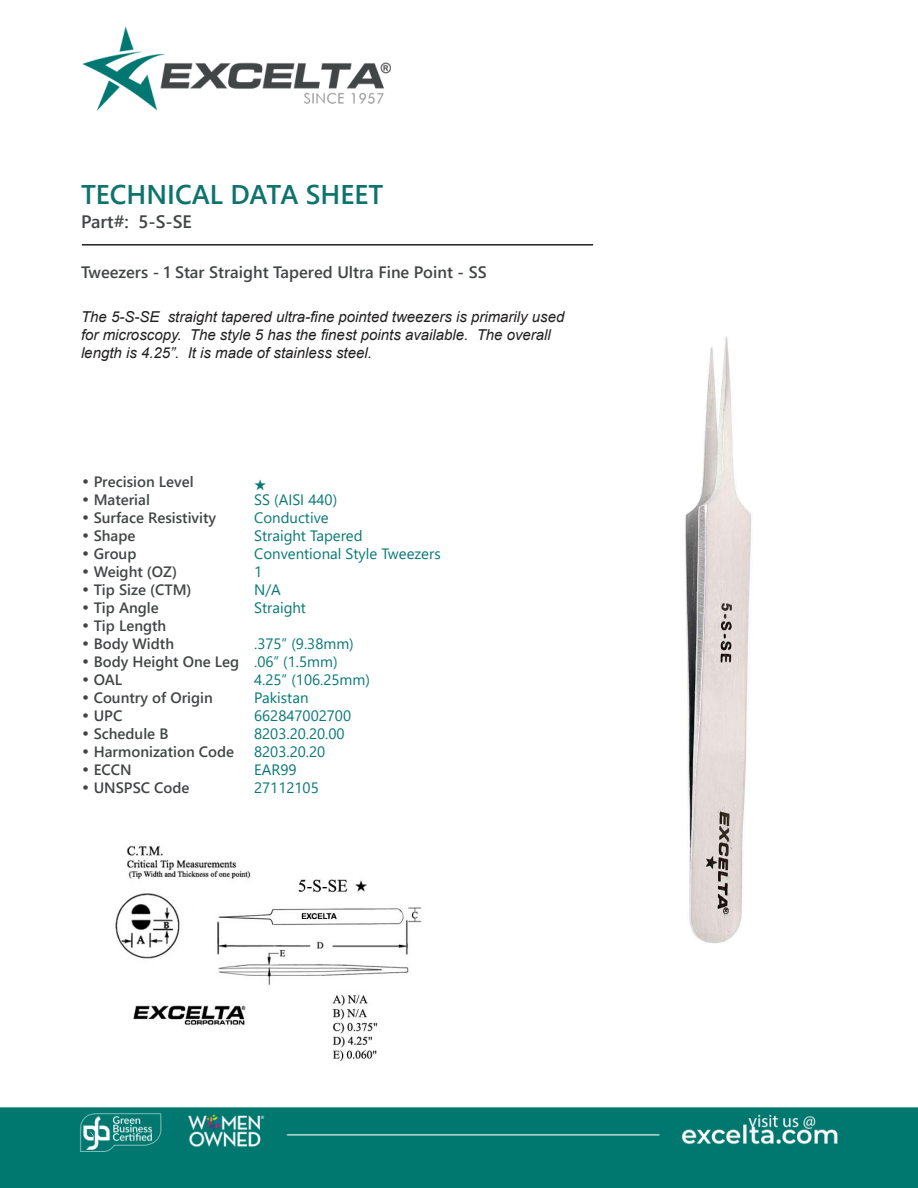
<style>
.page{position:relative;width:918px;height:1188px;background:#fff}
.page>*{position:absolute;margin:0;border:0;box-sizing:border-box;transform-origin:0 0}
.t1{font:700 27px "Yu Gothic UI";color:#0d746d}
.t2{font:700 18px "Yu Gothic UI";color:#424546}
.t3{font:700 16.5px "Yu Gothic UI";color:#424546}
.t4{font:700 15px "Yu Gothic UI";color:#424546}
.t5{font:italic 15px/18px "Arial";color:#221f1f}
.t6{font:15px "Yu Gothic UI";color:#087875}
.s1{font-family:"Century Gothic";font-weight:400}
.s2{font-weight:400;color:#087875}
</style>
<div class="page">
<img style="left:0;top:26px;width:918px;height:1162px">
<img style="left:645px;top:232px;width:150px;height:812px">
<img style="left:108px;top:841px;width:326px;height:225px">
<hr style="left:82px;top:244px;width:511px;height:2px;background:#221f1f">
<svg style="left:255px;top:479px;width:11px;height:11px"></svg>
<h1 class="t1" style="left:81px;top:183px;width:304px">TECHNICAL DATA SHEET</h1>
<p class="t2" style="left:81px;top:215px;width:112px">Part#: 5-S-SE</p>
<p class="t3" style="left:81px;top:265px;width:407px">Tweezers - 1 Star Straight Tapered Ultra Fine Point - SS</p>
<p class="t5" style="left:81px;top:308px;width:485px">The 5-S-SE straight tapered ultra-昀椀ne pointed tweezers is primarily used for microscopy. The style 5 has the 昀椀nest points available. The overall length is 4.25”. It is made of stainless steel.</p>
<p class="t4" style="left:81px;top:475px;width:114px"><span class="s1">•</span> Precision Level</p>
<p class="t4" style="left:81px;top:493px;width:70px"><span class="s1">•</span> Material</p>
<p class="t6" style="left:254px;top:494px;width:85px">SS (AISI 440)</p>
<p class="t4" style="left:81px;top:511px;width:137px"><span class="s1">•</span> Surface Resistivity</p>
<p class="t6" style="left:254px;top:512px;width:76px">Conductive</p>
<p class="t4" style="left:81px;top:529px;width:56px"><span class="s1">•</span> Shape</p>
<p class="t6" style="left:254px;top:530px;width:110px">Straight Tapered</p>
<p class="t4" style="left:81px;top:547px;width:57px"><span class="s1">•</span> Group</p>
<p class="t6" style="left:254px;top:548px;width:188px">Conventional Style Tweezers</p>
<p class="t4" style="left:81px;top:565px;width:98px"><span class="s1">•</span> Weight (OZ)</p>
<p class="t6" style="left:254px;top:566px;width:10px">1</p>
<p class="t4" style="left:81px;top:583px;width:112px"><span class="s1">•</span> Tip Size (CTM)</p>
<p class="t6" style="left:254px;top:584px;width:28px">N/A</p>
<p class="t4" style="left:81px;top:601px;width:79px"><span class="s1">•</span> Tip Angle</p>
<p class="t6" style="left:254px;top:602px;width:53px">Straight</p>
<p class="t4" style="left:81px;top:619px;width:87px"><span class="s1">•</span> Tip Length</p>
<p class="t4" style="left:81px;top:637px;width:95px"><span class="s1">•</span> Body Width</p>
<p class="t6" style="left:254px;top:638px;width:101px">.375” (9.38mm)</p>
<p class="t4" style="left:81px;top:655px;width:258px"><span class="s1">•</span> Body Height One Leg <span class="s2">.06” (1.5mm)</span></p>
<p class="t4" style="left:81px;top:673px;width:43px"><span class="s1">•</span> OAL</p>
<p class="t6" style="left:254px;top:674px;width:117px">4.25” (106.25mm)</p>
<p class="t4" style="left:81px;top:691px;width:133px"><span class="s1">•</span> Country of Origin</p>
<p class="t6" style="left:254px;top:692px;width:56px">Pakistan</p>
<p class="t4" style="left:81px;top:709px;width:43px"><span class="s1">•</span> UPC</p>
<p class="t6" style="left:254px;top:710px;width:99px">662847002700</p>
<p class="t4" style="left:81px;top:727px;width:89px"><span class="s1">•</span> Schedule B</p>
<p class="t6" style="left:254px;top:728px;width:92px">8203.20.20.00</p>
<p class="t4" style="left:81px;top:745px;width:155px"><span class="s1">•</span> Harmonization Code</p>
<p class="t6" style="left:254px;top:746px;width:73px">8203.20.20</p>
<p class="t4" style="left:81px;top:763px;width:52px"><span class="s1">•</span> ECCN</p>
<p class="t6" style="left:254px;top:764px;width:44px">EAR99</p>
<p class="t4" style="left:81px;top:781px;width:110px"><span class="s1">•</span> UNSPSC Code</p>
<p class="t6" style="left:254px;top:782px;width:66px">27112105</p>
</div>
